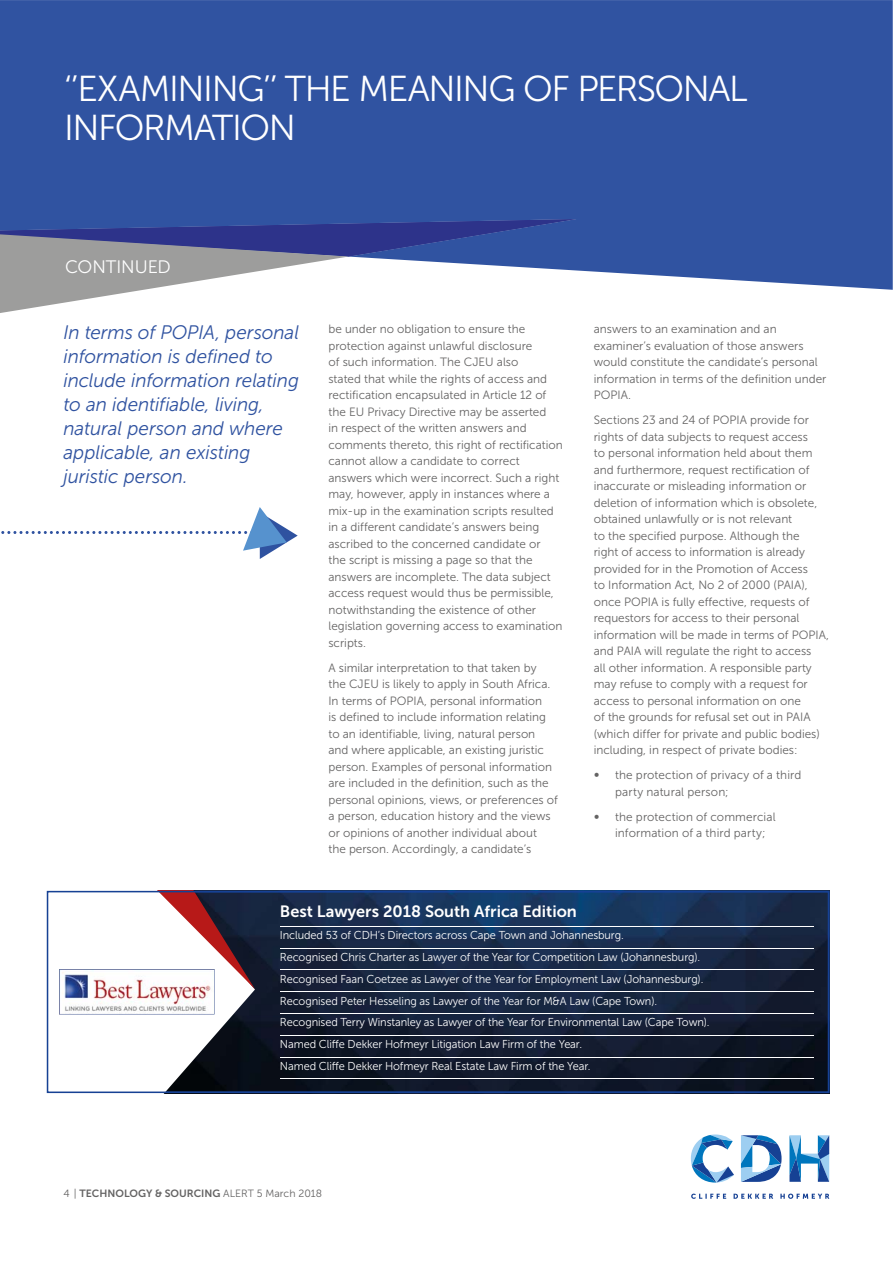
<style>
.page{position:relative;width:893px;height:1263px;background:#fff}
.page>*{position:absolute;margin:0;border:0;box-sizing:border-box;transform-origin:0 0}
.t1{font:36px/39px "Museo Sans 300";letter-spacing:-.04em;color:#fff}
.t2{font:italic 19.5px/24px "Museo Sans 300";letter-spacing:-.005em;color:#2f52a0}
.t3{font:18px "Museo Sans 300";letter-spacing:-.005em;color:#fff}
.t4{font:16.35px "Museo Sans 700";color:#fff}
.t5{font:12px/16.5px "Museo Sans 300";color:#646363}
.t6{font:11.55px/21.8px "Museo Sans 300";letter-spacing:-.01em;color:#fff;scale:.96 1}
.t7{font:10.5px "Museo Sans 700";color:#646363}
.s1{font-family:"Museo Sans 300"}
</style>
<div class="page">
<div style="left:0;top:0;width:892px;height:290px;background:#3053a1"></div>
<svg style="left:0;top:217px;width:576px;height:96px"></svg>
<svg style="left:691px;top:1194px;width:138px;height:5px"></svg>
<svg style="left:789px;top:1135px;width:40px;height:47px"></svg>
<svg style="left:691px;top:1135px;width:43px;height:48px"></svg>
<svg style="left:741px;top:1135px;width:40px;height:47px"></svg>
<svg style="left:255px;top:891px;width:574px;height:202px;background:#172540"></svg>
<hr style="left:280px;top:926px;width:533px;height:1px;background:#fff">
<hr style="left:280px;top:948px;width:533px;height:1px;background:#fff">
<hr style="left:280px;top:970px;width:533px;height:1px;background:#fff">
<hr style="left:280px;top:991px;width:533px;height:1px;background:#fff">
<hr style="left:280px;top:1013px;width:533px;height:1px;background:#fff">
<hr style="left:280px;top:1035px;width:533px;height:1px;background:#fff">
<hr style="left:280px;top:1057px;width:533px;height:1px;background:#fff">
<hr style="left:280px;top:1079px;width:533px;height:1px;background:#fff">
<svg style="left:47px;top:891px;width:208px;height:202px"></svg>
<svg style="left:1px;top:507px;width:297px;height:52px"></svg>
<h1 class="t1" style="left:64px;top:73px;width:685px">‘’EXAMINING’’ THE MEANING OF PERSONAL<br>INFORMATION</h1>
<h3 class="t3" style="left:65px;top:260px;width:107px">CONTINUED</h3>
<h2 class="t2" style="left:63px;top:322px;width:237px">In terms of POPIA, personal information is defined to include information relating to an identifiable, living, natural person and where applicable, an existing juristic person.</h2>
<p class="t5" style="left:328px;top:322px;width:236px">be under no obligation to ensure the protection against unlawful disclosure<br>of such information. The CJEU also<br>stated that while the rights of access and rectification encapsulated in Article 12 of the EU Privacy Directive may be asserted<br>in respect of the written answers and comments thereto, this right of rectification cannot allow a candidate to correct answers which were incorrect. Such a right may, however, apply in instances where a mix-up in the examination scripts resulted in a different candidate’s answers being ascribed to the concerned candidate or<br>the script is missing a page so that the answers are incomplete. The data subject access request would thus be permissible, notwithstanding the existence of other legislation governing access to examination scripts.</p>
<p class="t5" style="left:328px;top:661px;width:231px">A similar interpretation to that taken by<br>the CJEU is likely to apply in South Africa.<br>In terms of POPIA, personal information<br>is defined to include information relating to an identifiable, living, natural person and where applicable, an existing juristic person. Examples of personal information are included in the definition, such as the personal opinions, views, or preferences of a person, education history and the views or opinions of another individual about<br>the person. Accordingly, a candidate’s</p>
<p class="t5" style="left:593px;top:322px;width:234px">answers to an examination and an examiner’s evaluation of those answers would constitute the candidate’s personal information in terms of the definition under POPIA.</p>
<p class="t5" style="left:593px;top:413px;width:237px">Sections 23 and 24 of POPIA provide for rights of data subjects to request access<br>to personal information held about them and furthermore, request rectification of inaccurate or misleading information or deletion of information which is obsolete, obtained unlawfully or is not relevant<br>to the specified purpose. Although the<br>right of access to information is already provided for in the Promotion of Access<br>to Information Act, No 2 of 2000 (PAIA), once POPIA is fully effective, requests of requestors for access to their personal information will be made in terms of POPIA, and PAIA will regulate the right to access<br>all other information. A responsible party may refuse to comply with a request for access to personal information on one<br>of the grounds for refusal set out in PAIA (which differ for private and public bodies) including, in respect of private bodies:</p>
<p class="t5" style="left:593px;top:768px;width:7px">∞</p>
<p class="t5" style="left:615px;top:768px;width:188px">the protection of privacy of a third party natural person;</p>
<p class="t5" style="left:593px;top:810px;width:7px">∞</p>
<p class="t5" style="left:615px;top:810px;width:162px">the protection of commercial information of a third party;</p>
<h3 class="t4" style="left:280px;top:906px;width:298px">Best Lawyers 2018 South Africa Edition</h3>
<p class="t6" style="left:280px;top:926px;width:449px">Included 53 of CDH’s Directors across Cape Town and Johannesburg.<br>Recognised Chris Charter as Lawyer of the Year for Competition Law (Johannesburg).<br>Recognised Faan Coetzee as Lawyer of the Year for Employment Law (Johannesburg).<br>Recognised Peter Hesseling as Lawyer of the Year for M&amp;A Law (Cape Town).<br>Recognised Terry Winstanley as Lawyer of the Year for Environmental Law (Cape Town).<br>Named Cliffe Dekker Hofmeyr Litigation Law Firm of the Year.<br>Named Cliffe Dekker Hofmeyr Real Estate Law Firm of the Year.</p>
<p class="t7" style="left:64px;top:1189px;width:260px"><span class="s1">4 |</span> TECHNOLOGY &amp; SOURCING <span class="s1">ALERT 5 March 2018</span></p>
</div>
